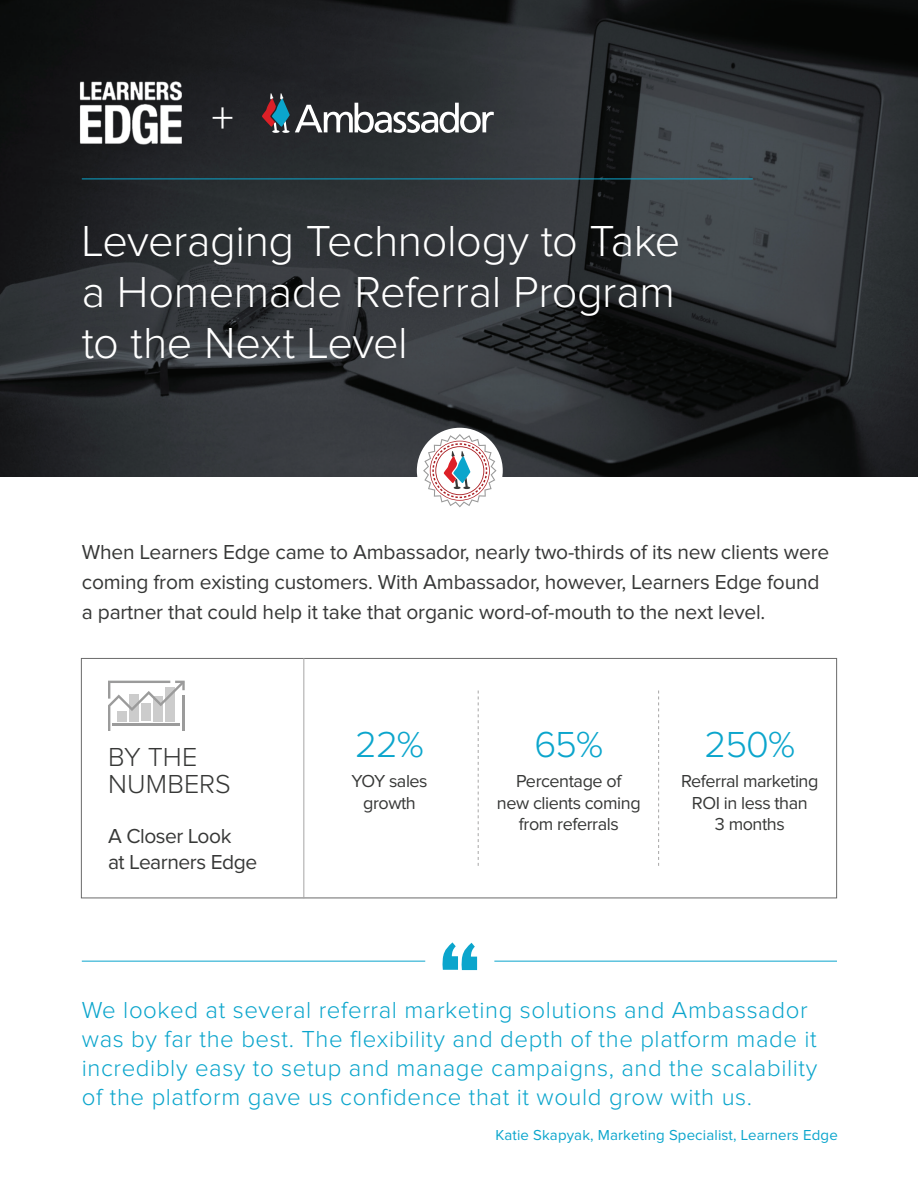
<style>
.page{position:relative;width:918px;height:1188px;background:#fff}
.page>*{position:absolute;margin:0;border:0;box-sizing:border-box;transform-origin:0 0}
.t1{font:300 45px/51px "Proxima Nova";letter-spacing:-.01em;color:#fff}
.t2{font:300 37.5px "Proxima Nova";letter-spacing:-.025em;color:#0ba5cc}
.t3{font:300 27px/27px "Proxima Nova";letter-spacing:.005em;color:#373837}
.t4{font:300 24px/28.8px "Proxima Nova";letter-spacing:.025em;color:#0ba5cc}
.t5{font:21px/30px "Proxima Nova";letter-spacing:-.01em;color:#373837}
.t6{font:18px/21.6px "Proxima Nova";letter-spacing:-.025em;color:#373837;text-align:center}
.t7{font:15px "Proxima Nova";letter-spacing:.01em;color:#0ba5cc}
</style>
<div class="page">
<img style="left:0;top:0;width:918px;height:476px">
<div style="left:81px;top:658px;width:756px;height:240px;border:1px solid #6a6a6a"></div>
<div style="left:417px;top:428px;width:86px;height:86px;background:#fff;border-radius:50%"></div>
<svg style="left:423px;top:434px;width:74px;height:73px"></svg>
<svg style="left:262px;top:93px;width:232px;height:40px"></svg>
<hr style="left:82px;top:961px;width:343px;height:1px;background:#0ba5cc">
<hr style="left:494px;top:961px;width:343px;height:1px;background:#0ba5cc">
<svg style="left:442px;top:942px;width:35px;height:28px"></svg>
<hr style="left:303px;top:658px;width:1px;height:240px;background:#a6a5a5">
<svg style="left:108px;top:681px;width:77px;height:50px"></svg>
<hr style="left:82px;top:179px;width:671px;height:1px;background:#0ba5cc">
<svg style="left:478px;top:691px;width:1px;height:175px"></svg>
<svg style="left:658px;top:691px;width:1px;height:175px"></svg>
<img style="left:77px;top:81px;width:107px;height:64px">
<h1 class="t1" style="left:212px;top:94px;width:24px">+</h1>
<h1 class="t1" style="left:82px;top:218px;width:600px">Leveraging Technology to Take a Homemade Referral Program to the Next Level</h1>
<p class="t5" style="left:82px;top:538px;width:749px">When Learners Edge came to Ambassador, nearly two-thirds of its new clients were coming from existing customers. With Ambassador, however, Learners Edge found a partner that could help it take that organic word-of-mouth to the next level.</p>
<p class="t3" style="left:108px;top:745px;width:124px">BY THE<br>NUMBERS</p>
<p class="t5" style="left:108px;top:825px;width:151px;line-height:25.2px">A Closer Look<br>at Learners Edge</p>
<h2 class="t2" style="left:355px;top:727px;width:70px">22%</h2>
<p class="t6" style="left:351px;top:771px;width:78px">YOY sales growth</p>
<h2 class="t2" style="left:534px;top:727px;width:70px">65%</h2>
<p class="t6" style="left:497px;top:771px;width:145px">Percentage of<br>new clients coming from referrals</p>
<h2 class="t2" style="left:705px;top:727px;width:92px">250%</h2>
<p class="t6" style="left:681px;top:771px;width:139px">Referral marketing<br>ROI in less than<br>3 months</p>
<p class="t4" style="left:82px;top:997px;width:737px">We looked at several referral marketing solutions and Ambassador was by far the best. The flexibility and depth of the platform made it incredibly easy to setup and manage campaigns, and the scalability of the platform gave us confidence that it would grow with us.</p>
<p class="t7" style="left:495px;top:1128px;width:344px">Katie Skapyak, Marketing Specialist, Learners Edge</p>
</div>
